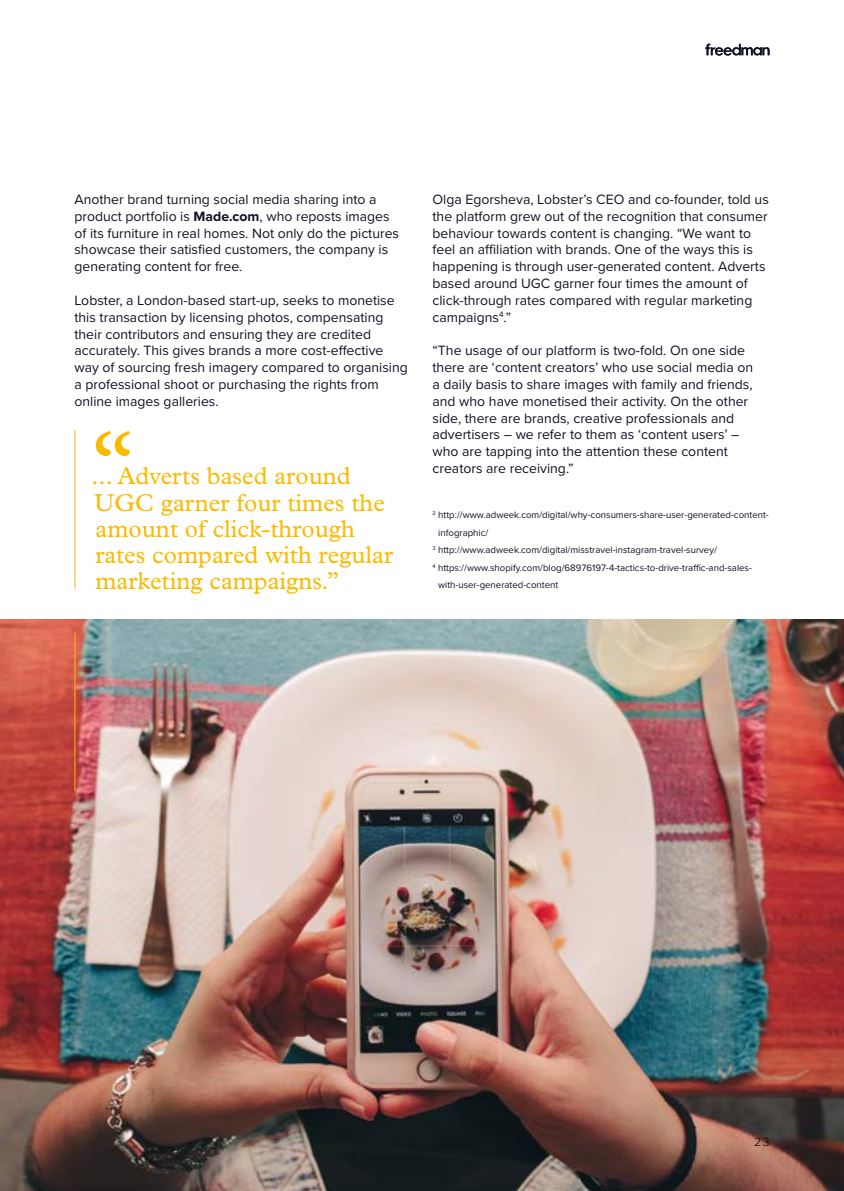
<style>
.page{position:relative;width:844px;height:1191px;background:#fff}
.page>*{position:absolute;margin:0;border:0;box-sizing:border-box;transform-origin:0 0}
.t1{font:24.5px/26.2px "Plantin";color:#fbba00}
.t2{font:14px/16.8px "Proxima Nova";color:#111126}
.t3{font:300 12.25px "Proxima Nova";color:#000}
.t4{font:9.62px "Proxima Nova";color:#111126}
.s1{font-weight:700}
</style>
<div class="page">
<img style="left:0;top:619px;width:843px;height:572px">
<svg style="left:705px;top:44px;width:64px;height:12px"></svg>
<hr style="left:74px;top:633px;width:1px;height:158px;background:#fbba00">
<svg style="left:96px;top:431px;width:34px;height:25px"></svg>
<hr style="left:74px;top:430px;width:1px;height:159px;background:#fbba00">
<p class="t2" style="left:74px;top:190px;width:326px">Another brand turning social media sharing into a product portfolio is <span class="s1">Made.com</span>, who reposts images of its furniture in real homes. Not only do the pictures showcase their satisfied customers, the company is generating content for free.</p>
<p class="t2" style="left:74px;top:291px;width:335px">Lobster, a London-based start-up, seeks to monetise this transaction by licensing photos, compensating their contributors and ensuring they are credited accurately. This gives brands a more cost-effective way of sourcing fresh imagery compared to organising a professional shoot or purchasing the rights from online images galleries.</p>
<h1 class="t1" style="left:91px;top:462px;width:303px">... Adverts based around<br>UGC garner four times the amount of click-through rates compared with regular marketing campaigns.”</h1>
<p class="t2" style="left:432px;top:190px;width:338px">Olga Egorsheva, Lobster’s CEO and co-founder, told us the platform grew out of the recognition that consumer behaviour towards content is changing. “We want to feel an affiliation with brands. One of the ways this is happening is through user-generated content. Adverts based around UGC garner four times the amount of click-through rates compared with regular marketing campaigns<sup>4</sup>.”</p>
<p class="t2" style="left:432px;top:341px;width:322px">“The usage of our platform is two-fold. On one side there are ‘content creators’ who use social media on a daily basis to share images with family and friends, and who have monetised their activity. On the other side, there are brands, creative professionals and advertisers – we refer to them as ‘content users’ – who are tapping into the attention these content creators are receiving.”</p>
<p class="t4" style="left:432px;top:508px;width:338px"><sup>2</sup> http://www.adweek.com/digital/why-consumers-share-user-generated-content-</p>
<p class="t4" style="left:438px;top:525px;width:52px">infographic/</p>
<p class="t4" style="left:432px;top:543px;width:286px"><sup>3</sup> http://www.adweek.com/digital/misstravel-instagram-travel-survey/</p>
<p class="t4" style="left:432px;top:560px;width:321px"><sup>4</sup> https://www.shopify.com/blog/68976197-4-tactics-to-drive-traffic-and-sales-</p>
<p class="t4" style="left:438px;top:578px;width:122px">with-user-generated-content</p>
<p class="t3" style="left:753px;top:1133px;width:17px">23</p>
</div>
